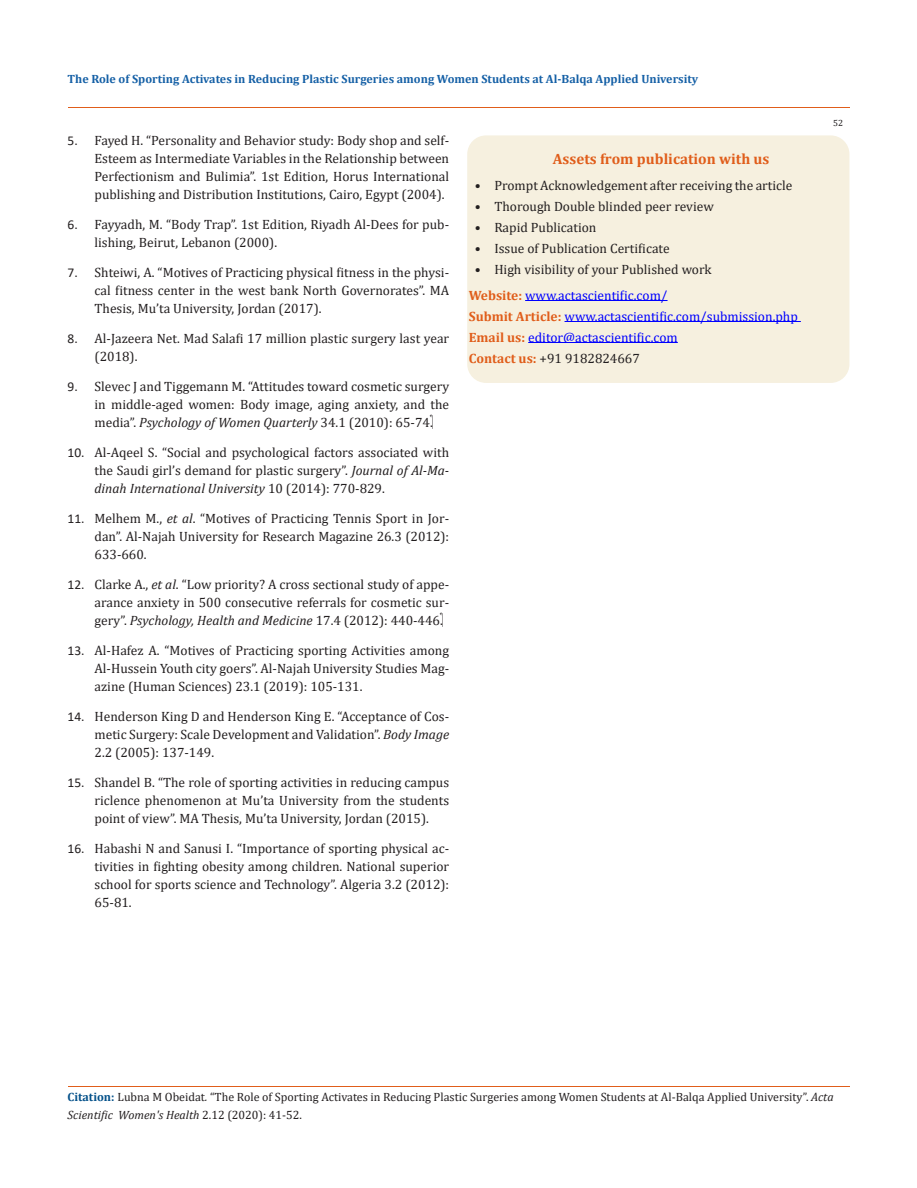
<style>
.page{position:relative;width:917px;height:1188px;background:#fff}
.page>*{position:absolute;margin:0;border:0;box-sizing:border-box;transform-origin:0 0}
.t1{font:700 15px "Cambria";color:#e05d1a}
.t2{font:13.5px/18px "Cambria";color:#231f20;text-align:justify}
.t3{font:13.5px "Cambria";color:#00f}
.t4{font:12px/18px "Cambria";color:#231f20}
.t5{font:700 12px "Cambria";color:#1560a6}
.t6{font:9px "Cambria";color:#231f20}
.s1{font-family:"Calibri"}
.s2{font-style:italic}
.s3{font-weight:700;color:#e05d1a}
.s4{font-weight:700;color:#035089}
</style>
<div class="page">
<div style="left:468px;top:136px;width:380px;height:246px;background:#f6f0df;border-radius:18px"></div>
<div style="left:467px;top:135px;width:382px;height:248px;border:2px solid #f6f0df;border-radius:18px"></div>
<hr style="left:525px;top:300px;width:142px;height:1px;background:#00f">
<hr style="left:564px;top:321px;width:236px;height:1px;background:#00f">
<hr style="left:528px;top:342px;width:149px;height:1px;background:#00f">
<hr style="left:68px;top:108px;width:781px;height:1px;background:#e05d1a">
<hr style="left:68px;top:1086px;width:781px;height:1px;background:#e05d1a">
<p class="t5" style="left:68px;top:70px;width:632px">The Role of Sporting Activates in Reducing Plastic Surgeries among Women Students at Al-Balqa Applied University</p>
<p class="t2" style="left:94px;top:132px;width:356px;text-indent:-27px"><span class="s1">5.</span> Fayed H. “Personality and Behavior study: Body shop and self-Esteem as Intermediate Variables in the Relationship between Perfectionism and Bulimia”. 1st Edition, Horus International publishing and Distribution Institutions, Cairo, Egypt (2004).</p>
<p class="t2" style="left:94px;top:216px;width:356px;text-indent:-27px"><span class="s1">6.</span> Fayyadh, M. “Body Trap”. 1st Edition, Riyadh Al-Dees for pub&shy;lishing, Beirut, Lebanon (2000).</p>
<p class="t2" style="left:94px;top:264px;width:356px;text-indent:-27px"><span class="s1">7.</span> Shteiwi, A. “Motives of Practicing physical fitness in the physi&shy;cal fitness center in the west bank North Governorates”. MA Thesis, Mu’ta University, Jordan (2017).</p>
<p class="t2" style="left:94px;top:330px;width:356px;text-indent:-27px"><span class="s1">8.</span> Al-Jazeera Net. Mad Salafi 17 million plastic surgery last year (2018).</p>
<p class="t2" style="left:94px;top:378px;width:356px;text-indent:-27px"><span class="s1">9.</span> Slevec J and Tiggemann M. “Attitudes toward cosmetic surgery in middle-aged women: Body image, aging anxiety, and the media”. <span class="s2">Psychology of Women Quarterly</span> 34.1 (2010): 65-74.</p>
<p class="t2" style="left:94px;top:444px;width:356px;text-indent:-27px"><span class="s1">10.</span> Al-Aqeel S. “Social and psychological factors associated with the Saudi girl’s demand for plastic surgery”. <span class="s2">Journal of Al-Ma&shy;dinah International University</span> 10 (2014): 770-829.</p>
<p class="t2" style="left:94px;top:510px;width:356px;text-indent:-27px"><span class="s1">11.</span> Melhem M., <span class="s2">et al</span>. “Motives of Practicing Tennis Sport in Jor&shy;dan”. Al-Najah University for Research Magazine 26.3 (2012):<br>633-660.</p>
<p class="t2" style="left:94px;top:576px;width:356px;text-indent:-27px"><span class="s1">12.</span> Clarke A., <span class="s2">et al</span>. “Low priority? A cross sectional study of appe&shy;arance anxiety in 500 consecutive referrals for cosmetic sur&shy;gery”. <span class="s2">Psychology, Health and Medicine</span> 17.4 (2012): 440-446.</p>
<p class="t2" style="left:94px;top:642px;width:356px;text-indent:-27px"><span class="s1">13.</span> Al-Hafez A. “Motives of Practicing sporting Activities among Al-Hussein Youth city goers”. Al-Najah University Studies Mag&shy;azine (Human Sciences) 23.1 (2019): 105-131.</p>
<p class="t2" style="left:94px;top:708px;width:356px;text-indent:-27px"><span class="s1">14.</span> Henderson King D and Henderson King E. “Acceptance of Cos&shy;metic Surgery: Scale Development and Validation”. <span class="s2">Body Image </span>2.2 (2005): 137-149.</p>
<p class="t2" style="left:94px;top:774px;width:356px;text-indent:-27px"><span class="s1">15.</span> Shandel B. “The role of sporting activities in reducing campus riclence phenomenon at Mu’ta University from the students point of view”. MA Thesis, Mu’ta University, Jordan (2015).</p>
<p class="t2" style="left:94px;top:840px;width:356px;text-indent:-27px"><span class="s1">16.</span> Habashi N and Sanusi I. “Importance of sporting physical ac&shy;tivities in fighting obesity among children. National superior school for sports science and Technology”. Algeria 3.2 (2012):<br>65-81.</p>
<p class="t1" style="left:553px;top:149px;width:218px">Assets from publication with us</p>
<p class="t2" style="left:475px;top:176px;width:319px">• Prompt Acknowledgement after receiving the article</p>
<p class="t2" style="left:475px;top:197px;width:240px">• Thorough Double blinded peer review</p>
<p class="t2" style="left:475px;top:218px;width:123px">• Rapid Publication</p>
<p class="t2" style="left:475px;top:239px;width:196px">• Issue of Publication Certificate</p>
<p class="t2" style="left:475px;top:260px;width:238px">• High visibility of your Published work</p>
<p class="t3" style="left:468px;top:287px;width:200px"><span class="s3">Website:</span> www.actascientific.com/</p>
<p class="t3" style="left:468px;top:308px;width:330px"><span class="s3">Submit Article:</span> www.actascientific.com/submission.php</p>
<p class="t3" style="left:468px;top:329px;width:210px"><span class="s3">Email us:</span> editor@actascientific.com</p>
<p class="t2" style="left:468px;top:349px;width:173px"><span class="s3">Contact us:</span> +91 9182824667</p>
<p class="t6" style="left:833px;top:118px;width:11px">52</p>
<p class="t4" style="left:68px;top:1088px;width:767px"><span class="s4">Citation:</span> Lubna M Obeidat<span class="s2">.</span> “The Role of Sporting Activates in Reducing Plastic Surgeries among Women Students at Al-Balqa Applied University”. <span class="s2">Acta<br>Scientific Women's Health</span> 2.12 (2020): 41-52.</p>
</div>
